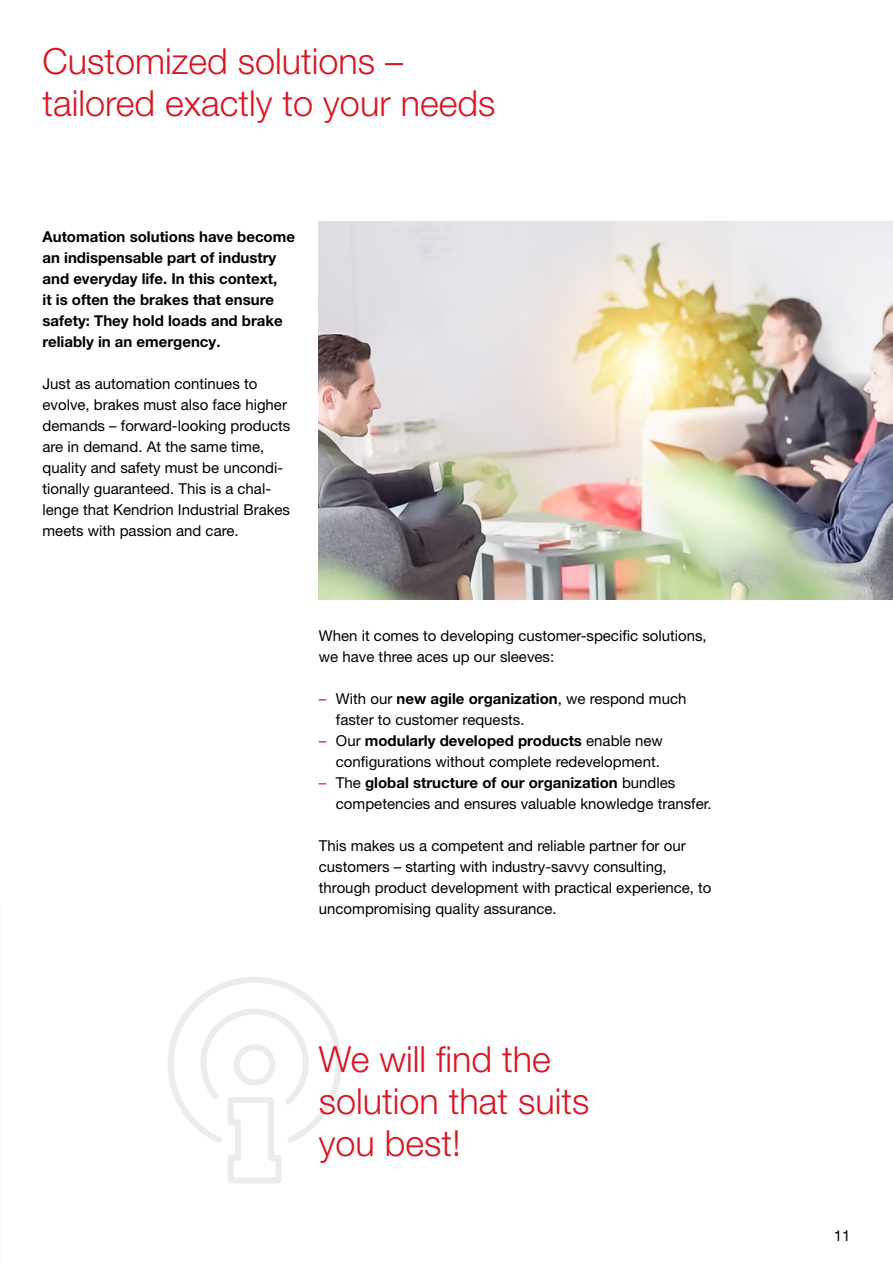
<style>
.page{position:relative;width:893px;height:1263px;background:#fff}
.page>*{position:absolute;margin:0;border:0;box-sizing:border-box;transform-origin:0 0}
.t1{font:300 36px/42px "Helvetica Neue LT Pro";color:#d81724}
.t2{font:15px/21px "Helvetica Neue LT Pro";color:#000}
.t3{font:700 15px/21px "Helvetica Neue LT Pro";color:#000}
.s1{color:#d81724}
.s2{font-weight:700}
</style>
<div class="page">
<svg style="left:168px;top:977px;width:174px;height:206px"></svg>
<img style="left:319px;top:221px;width:574px;height:378px">
<h1 class="t1" style="left:43px;top:39px;width:454px">Customized solutions – tailored exactly to your needs</h1>
<p class="t3" style="left:43px;top:226px;width:254px">Automation solutions have become an indispensable part of industry and everyday life. In this context,<br>it is often the brakes that ensure safety: They hold loads and brake reliably in an emergency.</p>
<p class="t2" style="left:43px;top:373px;width:249px">Just as automation continues to evolve, brakes must also face higher demands – forward-looking products are in demand. At the same time, quality and safety must be uncondi&shy;tionally guaranteed. This is a chal&shy;lenge that Kendrion Industrial Brakes meets with passion and care.</p>
<p class="t2" style="left:319px;top:625px;width:389px">When it comes to developing customer-specific solutions, we have three aces up our sleeves:</p>
<p class="t2" style="left:336px;top:688px;width:352px;text-indent:-17px"><span class="s1">–</span> With our <span class="s2">new agile organization</span>, we respond much faster to customer requests.</p>
<p class="t2" style="left:319px;top:730px;width:345px;text-align:right"><span class="s1">–</span> Our <span class="s2">modularly developed products</span> enable new configurations without complete redevelopment.</p>
<p class="t2" style="left:336px;top:772px;width:377px;text-indent:-17px"><span class="s1">–</span> The <span class="s2">global structure of our organization</span> bundles competencies and ensures valuable knowledge transfer.</p>
<p class="t2" style="left:319px;top:835px;width:394px">This makes us a competent and reliable partner for our customers – starting with industry-savvy consulting, through product development with practical experience, to uncompromising quality assurance.</p>
<h1 class="t1" style="left:319px;top:1037px;width:272px">We will find the solution that suits you best!</h1>
<p class="t2" style="left:834px;top:1225px;width:18px">11</p>
</div>
